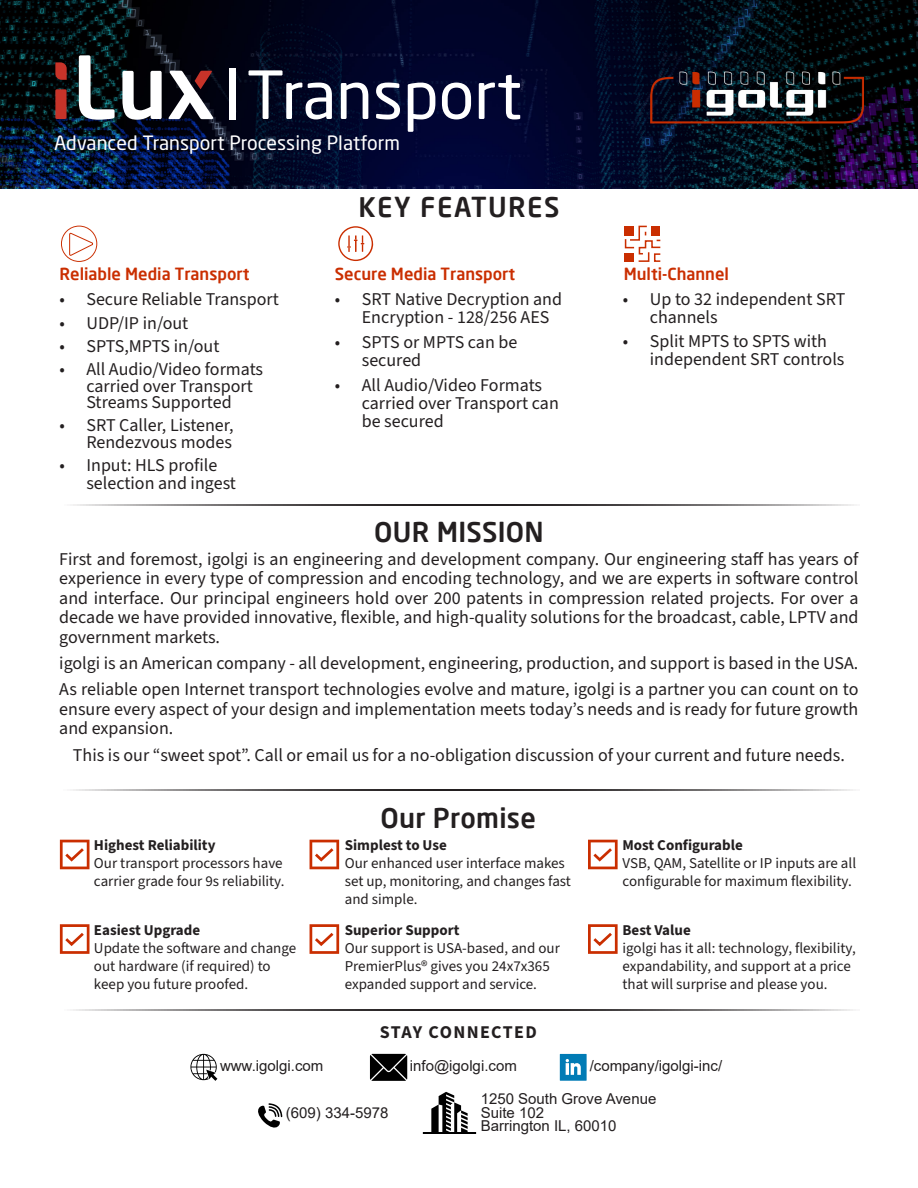
<style>
.page{position:relative;width:918px;height:1188px;background:#fff}
.page>*{position:absolute;margin:0;border:0;box-sizing:border-box;transform-origin:0 0}
.t1{font:65.4px "Neo Sans W1 G";color:#fff}
.t2{font:500 27px "Neo Sans";letter-spacing:.01em;color:#231f20}
.t3{font:500 27px "Neo Sans";letter-spacing:.05em;color:#231f20}
.t4{font:19.5px "Neo Sans W1 G";color:#fff}
.igolgi_Paragraph_1{font:18px/18px "Source Sans 3";color:#231f20}
.t5{font:700 18px "Source Sans 3";letter-spacing:.075em;color:#231f20}
.t6{font:500 16.5px "Neo Sans";color:#ca2e00}
.Spec_Table_Paragraph{font:15px/18px "Source Sans 3";color:#231f20}
.t7{font:15px "Arial";color:#231f20}
.s1{font-weight:700}
</style>
<div class="page">
<img style="left:0;top:0;width:918px;height:189px">
<div style="left:229px;top:69px;width:6px;height:51px;background:#fff"></div>
<svg style="left:169px;top:71px;width:44px;height:48px"></svg>
<svg style="left:122px;top:71px;width:40px;height:49px"></svg>
<svg style="left:79px;top:55px;width:36px;height:65px"></svg>
<div style="left:55px;top:89px;width:12px;height:30px;background:#c73329"></div>
<svg style="left:55px;top:62px;width:12px;height:18px"></svg>
<svg style="left:61px;top:226px;width:36px;height:36px"></svg>
<svg style="left:338px;top:226px;width:35px;height:35px"></svg>
<svg style="left:625px;top:226px;width:36px;height:36px"></svg>
<div style="left:625px;top:226px;width:9px;height:9px;background:#ca2e00"></div>
<div style="left:651px;top:226px;width:9px;height:9px;background:#ca2e00"></div>
<div style="left:625px;top:253px;width:9px;height:9px;background:#ca2e00"></div>
<svg style="left:73px;top:1010px;width:780px;height:1px"></svg>
<svg style="left:190px;top:1054px;width:27px;height:27px"></svg>
<svg style="left:370px;top:1054px;width:37px;height:27px"></svg>
<div style="left:560px;top:1054px;width:27px;height:27px;background:#007bb5"></div>
<svg style="left:566px;top:1059px;width:15px;height:16px"></svg>
<svg style="left:423px;top:1092px;width:53px;height:42px"></svg>
<svg style="left:258px;top:1103px;width:24px;height:25px"></svg>
<svg style="left:73px;top:505px;width:781px;height:1px"></svg>
<svg style="left:588px;top:924px;width:30px;height:30px"></svg>
<svg style="left:60px;top:840px;width:30px;height:29px"></svg>
<svg style="left:310px;top:840px;width:29px;height:29px"></svg>
<svg style="left:588px;top:840px;width:30px;height:29px"></svg>
<svg style="left:60px;top:924px;width:30px;height:30px"></svg>
<svg style="left:310px;top:924px;width:29px;height:30px"></svg>
<svg style="left:73px;top:789px;width:780px;height:2px;background:#696667"></svg>
<h1 class="t1" style="left:246px;top:55px;width:277px">Transport</h1>
<p class="t4" style="left:54px;top:131px;width:348px">Advanced Transport Processing Platform</p>
<p class="t3" style="left:359px;top:190px;width:202px">KEY FEATURES</p>
<p class="t6" style="left:59px;top:263px;width:191px">Reliable Media Transport</p>
<p class="t6" style="left:335px;top:263px;width:182px">Secure Media Transport</p>
<p class="t6" style="left:624px;top:263px;width:107px">Multi-Channel</p>
<p class="igolgi_Paragraph_1" style="left:59px;top:290px;width:221px">• Secure Reliable Transport</p>
<p class="igolgi_Paragraph_1" style="left:59px;top:314px;width:130px">• UDP/IP in/out</p>
<p class="igolgi_Paragraph_1" style="left:59px;top:337px;width:162px">• SPTS,MPTS in/out</p>
<p class="igolgi_Paragraph_1" style="left:86px;top:361px;width:178px;line-height:16.5px;text-indent:-27px">• All Audio/Video formats carried over Transport<br>Streams Supported</p>
<p class="igolgi_Paragraph_1" style="left:59px;top:417px;width:176px;line-height:16.5px;text-align:right">• SRT Caller, Listener,<br>Rendezvous modes</p>
<p class="igolgi_Paragraph_1" style="left:86px;top:456px;width:151px;text-indent:-27px">• Input: HLS profile selection and ingest</p>
<p class="igolgi_Paragraph_1" style="left:650px;top:290px;width:197px;text-indent:-27px">• Up to 32 independent SRT channels</p>
<p class="igolgi_Paragraph_1" style="left:650px;top:332px;width:196px;text-indent:-27px">• Split MPTS to SPTS with independent SRT controls</p>
<p class="igolgi_Paragraph_1" style="left:362px;top:290px;width:202px;text-indent:-27px">• SRT Native Decryption and<br>Encryption - 128/256 AES</p>
<p class="igolgi_Paragraph_1" style="left:362px;top:333px;width:157px;text-indent:-27px">• SPTS or MPTS can be secured</p>
<p class="igolgi_Paragraph_1" style="left:362px;top:376px;width:199px;text-indent:-27px">• All Audio/Video Formats carried over Transport can be secured</p>
<p class="t2" style="left:374px;top:515px;width:171px">OUR MISSION</p>
<p class="igolgi_Paragraph_1" style="left:59px;top:549px;width:801px;line-height:19.5px;text-align:justify">First and foremost, igolgi is an engineering and development company. Our engineering staff has years of experience in every type of compression and encoding technology, and we are experts in software control and interface. Our principal engineers hold over 200 patents in compression related projects. For over a decade we have provided innovative, flexible, and high-quality solutions for the broadcast, cable, LPTV and government markets.</p>
<p class="igolgi_Paragraph_1" style="left:59px;top:654px;width:801px">igolgi is an American company - all development, engineering, production, and support is based in the USA.</p>
<p class="igolgi_Paragraph_1" style="left:59px;top:680px;width:801px;line-height:19.5px;text-align:justify">As reliable open Internet transport technologies evolve and mature, igolgi is a partner you can count on to ensure every aspect of your design and implementation meets today’s needs and is ready for future growth and expansion.</p>
<p class="igolgi_Paragraph_1" style="left:73px;top:746px;width:773px">This is our “sweet spot”. Call or email us for a no-obligation discussion of your current and future needs.</p>
<p class="t2" style="left:381px;top:801px;width:157px">Our Promise</p>
<p class="Spec_Table_Paragraph" style="left:94px;top:836px;width:192px"><span class="s1">Highest Reliability<br></span>Our transport processors have carrier grade four 9s reliability.</p>
<p class="Spec_Table_Paragraph" style="left:345px;top:836px;width:228px"><span class="s1">Simplest to Use<br></span>Our enhanced user interface makes set up, monitoring, and changes fast and simple.</p>
<p class="Spec_Table_Paragraph" style="left:623px;top:836px;width:235px"><span class="s1">Most Configurable<br></span>VSB, QAM, Satellite or IP inputs are all configurable for maximum flexibility.</p>
<p class="Spec_Table_Paragraph" style="left:94px;top:921px;width:204px"><span class="s1">Easiest Upgrade<br></span>Update the software and change out hardware (if required) to keep you future proofed.</p>
<p class="Spec_Table_Paragraph" style="left:345px;top:921px;width:217px"><span class="s1">Superior Support<br></span>Our support is USA-based, and our<br>PremierPlus® gives you 24x7x365 expanded support and service.</p>
<p class="Spec_Table_Paragraph" style="left:623px;top:921px;width:235px"><span class="s1">Best Value<br></span>igolgi has it all: technology, flexibility, expandability, and support at a price that will surprise and please you.</p>
<p class="t5" style="left:380px;top:1020px;width:159px">STAY CONNECTED</p>
<p class="t7" style="left:220px;top:1055px;width:105px">www.igolgi.com</p>
<p class="t7" style="left:410px;top:1055px;width:108px">info@igolgi.com</p>
<p class="t7" style="left:590px;top:1055px;width:134px">/company/igolgi-inc/</p>
<p class="t7" style="left:481px;top:1089px;width:177px">1250 South Grove Avenue</p>
<p class="t7" style="left:481px;top:1102px;width:65px">Suite 102</p>
<p class="t7" style="left:481px;top:1116px;width:137px">Barrington IL, 60010</p>
<p class="t7" style="left:286px;top:1102px;width:104px">(609) 334-5978</p>
</div>
